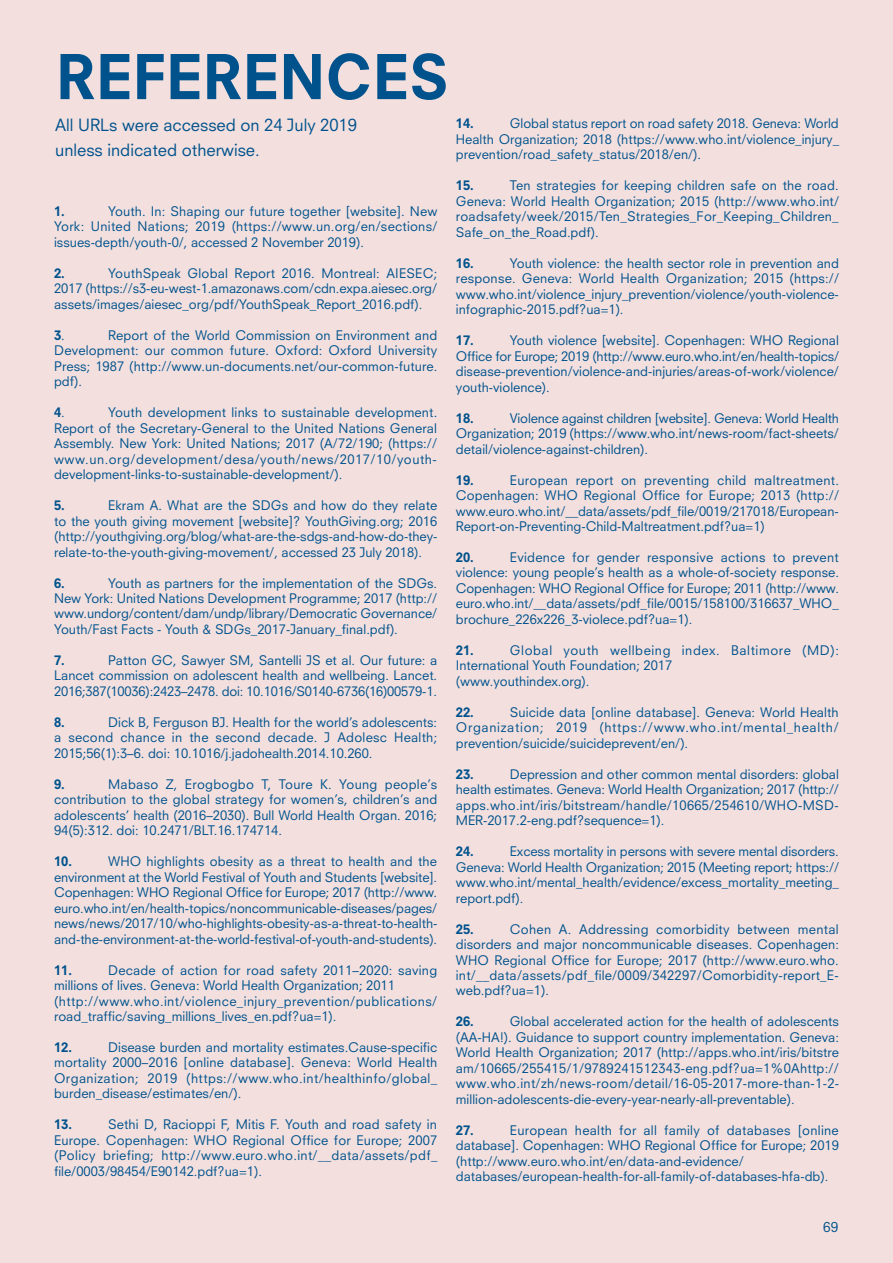
<style>
.page{position:relative;width:893px;height:1263px;background:#f3e0de}
.page>*{position:absolute;margin:0;border:0;box-sizing:border-box;transform-origin:0 0}
.t1{font:800 60px "Neuzeit SLT Std";color:#00528d}
.t2{font:16.5px "Neuzeit SLT Std";color:#00528d}
.t3{font:13.5px "Neuzeit SLT Std";color:#00528d}
.t4{font:12.9px/15.5px "Neuzeit SLT Std";color:#00528d;text-align:justify}
.t5{font:12.9px/15.5px "Neuzeit SLT Std";letter-spacing:.03em;color:#00528d}
.t6{font:12.9px/15.5px "Neuzeit SLT Std";letter-spacing:.045em;color:#00528d}
.t7{font:800 12.9px "Neuzeit SLT Std";color:#00528d}
.s1{font-weight:400}
</style>
<div class="page">
<p class="t1" style="left:56px;top:40px;width:395px">REFERENCES</p>
<p class="t2" style="left:55px;top:115px;width:303px">All URLs were accessed on 24 July 2019</p>
<p class="t2" style="left:55px;top:140px;width:206px">unless indicated otherwise.</p>
<p class="t4" style="left:54px;top:203px;width:385px;text-indent:54px">Youth. In: Shaping our future together [website]. New York: United Nations; 2019 (https://www.un.org/en/sections/ issues-depth/youth-0/, accessed 2 November 2019).</p>
<p class="t7" style="left:54px;top:265px;width:12px">2.</p>
<p class="t7" style="left:54px;top:203px;width:12px">1.</p>
<p class="t4" style="left:54px;top:265px;width:385px;text-indent:54px">YouthSpeak Global Report 2016. Montreal: AIESEC; 2017 (https://s3-eu-west-1.amazonaws.com/cdn.expa.aiesec.org/ assets/images/aiesec_org/pdf/YouthSpeak_Report_2016.pdf).</p>
<p class="t7" style="left:54px;top:327px;width:12px">3<span class="s1">.</span></p>
<p class="t4" style="left:54px;top:327px;width:385px;text-indent:54px">Report of the World Commission on Environment and Development: our common future. Oxford: Oxford University Press; 1987 (http://www.un-documents.net/our-common-future. pdf).</p>
<p class="t7" style="left:54px;top:405px;width:12px">4<span class="s1">.</span></p>
<p class="t4" style="left:54px;top:405px;width:385px;text-indent:54px">Youth development links to sustainable development.<br>Report of the Secretary-General to the United Nations General Assembly. New York: United Nations; 2017 (A/72/190; (https:// www.un.org/development/desa/youth/news/2017/10/youth&shy;development-links-to-sustainable-development/).</p>
<p class="t7" style="left:54px;top:497px;width:12px">5.</p>
<p class="t4" style="left:54px;top:497px;width:385px;text-indent:54px">Ekram A. What are the SDGs and how do they relate to the youth giving movement [website]? YouthGiving.org; 2016 (http://youthgiving.org/blog/what-are-the-sdgs-and-how-do-they&shy;relate-to-the-youth-giving-movement/, accessed 23 July 2018).</p>
<p class="t7" style="left:54px;top:575px;width:12px">6.</p>
<p class="t4" style="left:54px;top:575px;width:385px;text-indent:54px">Youth as partners for the implementation of the SDGs.<br>New York: United Nations Development Programme; 2017 (http:// www.undorg/content/dam/undp/library/Democratic Governance/ Youth/Fast Facts - Youth &amp; SDGs_2017-January_final.pdf).</p>
<p class="t7" style="left:54px;top:652px;width:12px">7.</p>
<p class="t4" style="left:54px;top:652px;width:385px;text-indent:54px">Patton GC, Sawyer SM, Santelli JS et al. Our future: a Lancet commission on adolescent health and wellbeing. Lancet.<br>2016;387(10036):2423–2478. doi: 10.1016/S0140-6736(16)00579-1.</p>
<p class="t7" style="left:54px;top:714px;width:12px">8.</p>
<p class="t4" style="left:54px;top:714px;width:385px;text-indent:54px">Dick B, Ferguson BJ. Health for the world’s adolescents: a second chance in the second decade. J Adolesc Health; 2015;56(1):3–6. doi: 10.1016/j.jadohealth.2014.10.260.</p>
<p class="t7" style="left:54px;top:776px;width:12px">9.</p>
<p class="t4" style="left:54px;top:776px;width:385px;text-indent:54px">Mabaso Z, Erogbogbo T, Toure K. Young people’s contribution to the global strategy for women’s, children’s and adolescents’ health (2016–2030). Bull World Health Organ. 2016; 94(5):312. doi: 10.2471/BLT.16.174714.</p>
<p class="t7" style="left:54px;top:853px;width:19px">10.</p>
<p class="t4" style="left:54px;top:853px;width:385px;text-indent:54px">WHO highlights obesity as a threat to health and the environment at the World Festival of Youth and Students [website].<br>Copenhagen: WHO Regional Office for Europe; 2017 (http://www. euro.who.int/en/health-topics/noncommunicable-diseases/pages/ news/news/2017/10/who-highlights-obesity-as-a-threat-to-health&shy;and-the-environment-at-the-world-festival-of-youth-and-students).</p>
<p class="t7" style="left:54px;top:962px;width:19px">11.</p>
<p class="t4" style="left:54px;top:962px;width:385px;text-indent:54px">Decade of action for road safety 2011–2020: saving millions of lives. Geneva: World Health Organization; 2011</p>
<p class="t5" style="left:54px;top:993px;width:385px">(http://www.who.int/violence_injury_prevention/publications/ road_traffic/saving_millions_lives_en.pdf?ua=1).</p>
<p class="t7" style="left:54px;top:1039px;width:19px">12.</p>
<p class="t4" style="left:54px;top:1039px;width:385px;text-indent:54px">Disease burden and mortality estimates.Cause-specific mortality 2000–2016 [online database]. Geneva: World Health Organization; 2019 (https://www.who.int/healthinfo/global_ burden_disease/estimates/en/).</p>
<p class="t7" style="left:54px;top:1117px;width:19px">13.</p>
<p class="t4" style="left:54px;top:1117px;width:385px;text-indent:54px">Sethi D, Racioppi F, Mitis F. Youth and road safety in Europe. Copenhagen: WHO Regional Office for Europe; 2007 (Policy briefing; http://www.euro.who.int/__data/assets/pdf_ file/0003/98454/E90142.pdf?ua=1).</p>
<p class="t4" style="left:456px;top:116px;width:385px;text-indent:54px">Global status report on road safety 2018. Geneva: World Health Organization; 2018 (https://www.who.int/violence_injury_ prevention/road_safety_status/2018/en/).</p>
<p class="t7" style="left:456px;top:178px;width:19px">15.</p>
<p class="t7" style="left:456px;top:116px;width:19px">14.</p>
<p class="t4" style="left:456px;top:178px;width:385px;text-indent:54px">Ten strategies for keeping children safe on the road.<br>Geneva: World Health Organization; 2015 (http://www.who.int/ roadsafety/week/2015/Ten_Strategies_For_Keeping_Children_ Safe_on_the_Road.pdf).</p>
<p class="t7" style="left:456px;top:255px;width:19px">16.</p>
<p class="t4" style="left:456px;top:255px;width:385px;text-indent:54px">Youth violence: the health sector role in prevention and response. Geneva: World Health Organization; 2015 (https:// www.who.int/violence_injury_prevention/violence/youth-violence&shy;infographic-2015.pdf?ua=1).</p>
<p class="t7" style="left:456px;top:333px;width:19px">17.</p>
<p class="t4" style="left:456px;top:333px;width:385px;text-indent:54px">Youth violence [website]. Copenhagen: WHO Regional Office for Europe; 2019 (http://www.euro.who.int/en/health-topics/ disease-prevention/violence-and-injuries/areas-of-work/violence/ youth-violence).</p>
<p class="t7" style="left:456px;top:410px;width:19px">18.</p>
<p class="t4" style="left:456px;top:410px;width:385px;text-indent:54px">Violence against children [website]. Geneva: World Health Organization; 2019 (https://www.who.int/news-room/fact-sheets/ detail/violence-against-children).</p>
<p class="t7" style="left:456px;top:472px;width:19px">19.</p>
<p class="t4" style="left:456px;top:472px;width:385px;text-indent:54px">European report on preventing child maltreatment.<br>Copenhagen: WHO Regional Office for Europe; 2013 (http:// www.euro.who.int/__data/assets/pdf_file/0019/217018/European-Report-on-Preventing-Child-Maltreatment.pdf?ua=1)</p>
<p class="t7" style="left:456px;top:549px;width:19px">20.</p>
<p class="t4" style="left:456px;top:549px;width:385px;text-indent:54px">Evidence for gender responsive actions to prevent violence: young people’s health as a whole-of-society response.<br>Copenhagen: WHO Regional Office for Europe; 2011 (http://www. euro.who.int/__data/assets/pdf_file/0015/158100/316637_WHO_ brochure_226x226_3-violece.pdf?ua=1).</p>
<p class="t7" style="left:456px;top:642px;width:19px">21.</p>
<p class="t6" style="left:456px;top:642px;width:385px;text-indent:54px">Global youth wellbeing index. Baltimore (MD):<br>International Youth Foundation; 2017</p>
<p class="t4" style="left:456px;top:673px;width:135px">(www.youthindex.org).</p>
<p class="t7" style="left:456px;top:704px;width:19px">22.</p>
<p class="t4" style="left:456px;top:704px;width:384px;text-indent:54px">Suicide data [online database]. Geneva: World Health Organization; 2019 (https://www.who.int/mental_health/ prevention/suicide/suicideprevent/en/).</p>
<p class="t7" style="left:456px;top:766px;width:19px">23.</p>
<p class="t4" style="left:456px;top:766px;width:385px;text-indent:54px">Depression and other common mental disorders: global health estimates. Geneva: World Health Organization; 2017 (http:// apps.who.int/iris/bitstream/handle/10665/254610/WHO-MSD-MER-2017.2-eng.pdf?sequence=1).</p>
<p class="t7" style="left:456px;top:843px;width:19px">24.</p>
<p class="t4" style="left:456px;top:843px;width:385px;text-indent:54px">Excess mortality in persons with severe mental disorders.<br>Geneva: World Health Organization; 2015 (Meeting report; https:// www.who.int/mental_health/evidence/excess_mortality_meeting_ report.pdf).</p>
<p class="t7" style="left:456px;top:921px;width:19px">25.</p>
<p class="t4" style="left:456px;top:921px;width:385px;text-indent:54px">Cohen A. Addressing comorbidity between mental disorders and major noncommunicable diseases. Copenhagen:<br>WHO Regional Office for Europe; 2017 (http://www.euro.who. int/__data/assets/pdf_file/0009/342297/Comorbidity-report_E&shy;web.pdf?ua=1).</p>
<p class="t7" style="left:456px;top:1014px;width:19px">26.</p>
<p class="t4" style="left:456px;top:1014px;width:385px;text-indent:54px">Global accelerated action for the health of adolescents (AA-HA!). Guidance to support country implementation. Geneva:<br>World Health Organization; 2017 (http://apps.who.int/iris/bitstre am/10665/255415/1/9789241512343-eng.pdf?ua=1%0Ahttp:// www.who.int/zh/news-room/detail/16-05-2017-more-than-1-2- million-adolescents-die-every-year-nearly-all-preventable).</p>
<p class="t7" style="left:456px;top:1122px;width:19px">27.</p>
<p class="t4" style="left:456px;top:1122px;width:385px;text-indent:54px">European health for all family of databases [online database]. Copenhagen: WHO Regional Office for Europe; 2019 (http://www.euro.who.int/en/data-and-evidence/</p>
<p class="t4" style="left:456px;top:1169px;width:374px">databases/european-health-for-all-family-of-databases-hfa-db).</p>
<p class="t3" style="left:823px;top:1219px;width:17px">69</p>
</div>
